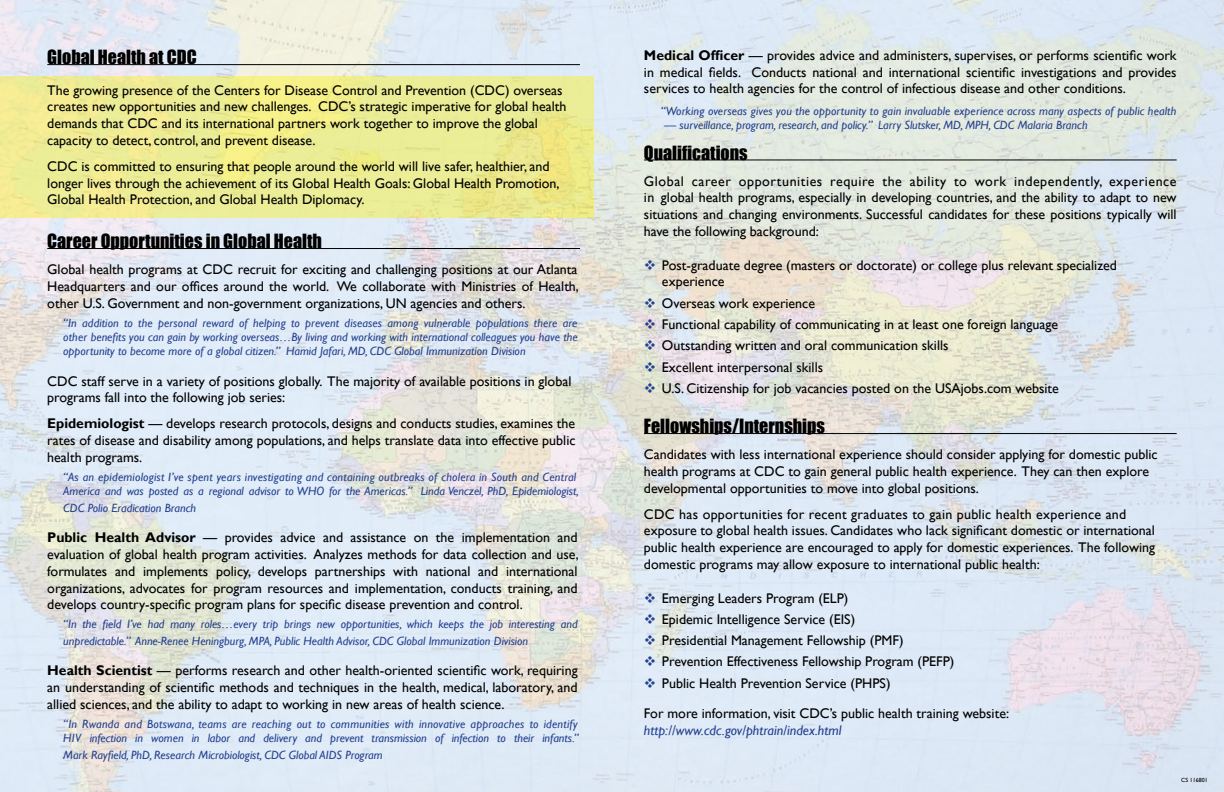
<style>
.page{position:relative;width:1224px;height:792px;background:#fff}
.page>*{position:absolute;margin:0;border:0;box-sizing:border-box;transform-origin:0 0}
.t1{font:18px "Impact";color:#000}
.t2{font:14px/16.8px "Gill Sans";color:#000}
.t3{font:italic 14px "Gill Sans";color:#24408f}
.t4{font:italic 12px/14.4px "Gill Sans";color:#24408f}
.t5{font:6px "Gill Sans";color:#000}
.s1{font-weight:700}
.s2{color:#24408f}
</style>
<div class="page">
<img style="left:0;top:0;width:1224px;height:792px">
<svg style="left:0;top:76px;width:594px;height:142px;background:#edeb92"></svg>
<hr style="left:47px;top:64px;width:533px;height:1px;background:#000">
<hr style="left:47px;top:248px;width:533px;height:1px;background:#000">
<hr style="left:644px;top:160px;width:533px;height:1px;background:#000">
<hr style="left:644px;top:433px;width:533px;height:1px;background:#000">
<svg style="left:656px;top:645px;width:14px;height:1px"></svg>
<p class="t1" style="left:47px;top:43px;width:151px">Global Health at CDC</p>
<p class="t2" style="left:47px;top:82px;width:521px">The growing presence of the Centers for Disease Control and Prevention (CDC) overseas creates new opportunities and new challenges. CDC’s strategic imperative for global health demands that CDC and its international partners work together to improve the global capacity to detect, control, and prevent disease.</p>
<p class="t2" style="left:47px;top:158px;width:514px">CDC is committed to ensuring that people around the world will live safer, healthier, and longer lives through the achievement of its Global Health Goals: Global Health Promotion,<br>Global Health Protection, and Global Health Diplomacy.</p>
<p class="t1" style="left:47px;top:227px;width:276px">Career Opportunities in Global Health</p>
<p class="t2" style="left:47px;top:261px;width:533px;text-align:justify">Global health programs at CDC recruit for exciting and challenging positions at our Atlanta Headquarters and our offices around the world. We collaborate with Ministries of Health, other U.S. Government and non-government organizations, UN agencies and others.</p>
<p class="t4" style="left:63px;top:316px;width:516px;text-align:justify">“In addition to the personal reward of helping to prevent diseases among vulnerable populations there are other benefits you can gain by working overseas…By living and working with international colleagues you have the opportunity to become more of a global citizen.” Hamid Jafari, MD, CDC Global Immunization Division</p>
<p class="t2" style="left:47px;top:373px;width:526px">CDC staff serve in a variety of positions globally. The majority of available positions in global programs fall into the following job series:</p>
<p class="t2" style="left:47px;top:415px;width:530px;text-align:justify"><span class="s1">Epidemiologist</span> — develops research protocols, designs and conducts studies, examines the rates of disease and disability among populations, and helps translate data into effective public health programs.</p>
<p class="t4" style="left:63px;top:470px;width:517px">“As an epidemiologist I’ve spent years investigating and containing outbreaks of cholera in South and Central<br>America and was posted as a regional advisor to WHO for the Americas.” Linda Venczel, PhD, Epidemiologist,</p>
<p class="t4" style="left:63px;top:501px;width:134px">CDC Polio Eradication Branch</p>
<p class="t2" style="left:47px;top:529px;width:533px;text-align:justify"><span class="s1">Public Health Advisor</span> — provides advice and assistance on the implementation and evaluation of global health program activities. Analyzes methods for data collection and use, formulates and implements policy, develops partnerships with national and international organizations, advocates for program resources and implementation, conducts training, and develops country-specific program plans for specific disease prevention and control.</p>
<p class="t4" style="left:63px;top:616px;width:516px;line-height:16.8px">“In the field I’ve had many roles…every trip brings new opportunities, which keeps the job interesting and unpredictable.” Anne-Renee Heningburg, MPA, Public Health Advisor, CDC Global Immunization Division</p>
<p class="t2" style="left:47px;top:663px;width:532px;text-align:justify"><span class="s1">Health Scientist</span> — performs research and other health-oriented scientific work, requiring an understanding of scientific methods and techniques in the health, medical, laboratory, and allied sciences, and the ability to adapt to working in new areas of health science.</p>
<p class="t4" style="left:63px;top:717px;width:517px">“In Rwanda and Botswana, teams are reaching out to communities with innovative approaches to identify<br>HIV infection in women in labor and delivery and prevent transmission of infection to their infants.”</p>
<p class="t4" style="left:63px;top:748px;width:321px">Mark Rayfield, PhD, Research Microbiologist, CDC Global AIDS Program</p>
<p class="t2" style="left:644px;top:47px;width:534px;text-align:justify"><span class="s1">Medical Officer</span> — provides advice and administers, supervises, or performs scientific work in medical fields. Conducts national and international scientific investigations and provides services to health agencies for the control of infectious disease and other conditions.</p>
<p class="t4" style="left:661px;top:104px;width:517px">“Working overseas gives you the opportunity to gain invaluable experience across many aspects of public health</p>
<p class="t4" style="left:664px;top:118px;width:425px">— surveillance, program, research, and policy.” Larry Slutsker, MD, MPH, CDC Malaria Branch</p>
<p class="t1" style="left:644px;top:139px;width:105px">Qualifications</p>
<p class="t2" style="left:644px;top:173px;width:534px;text-align:justify">Global career opportunities require the ability to work independently, experience in global health programs, especially in developing countries, and the ability to adapt to new situations and changing environments. Successful candidates for these positions typically will have the following background:</p>
<p class="t2" style="left:662px;top:257px;width:457px;text-indent:-18px"><span class="s2">❖</span> Post-graduate degree (masters or doctorate) or college plus relevant specialized experience</p>
<p class="t2" style="left:644px;top:295px;width:173px"><span class="s2">❖</span> Overseas work experience</p>
<p class="t2" style="left:644px;top:316px;width:416px"><span class="s2">❖</span> Functional capability of communicating in at least one foreign language</p>
<p class="t2" style="left:644px;top:337px;width:306px"><span class="s2">❖</span> Outstanding written and oral communication skills</p>
<p class="t2" style="left:644px;top:359px;width:181px"><span class="s2">❖</span> Excellent interpersonal skills</p>
<p class="t2" style="left:644px;top:380px;width:416px"><span class="s2">❖</span> U.S. Citizenship for job vacancies posted on the USAjobs.com website</p>
<p class="t1" style="left:644px;top:412px;width:183px">Fellowships/Internships</p>
<p class="t2" style="left:644px;top:446px;width:515px">Candidates with less international experience should consider applying for domestic public health programs at CDC to gain general public health experience. They can then explore developmental opportunities to move into global positions.</p>
<p class="t2" style="left:644px;top:506px;width:513px">CDC has opportunities for recent graduates to gain public health experience and exposure to global health issues. Candidates who lack significant domestic or international public health experience are encouraged to apply for domestic experiences. The following domestic programs may allow exposure to international public health:</p>
<p class="t2" style="left:644px;top:590px;width:206px"><span class="s2">❖</span> Emerging Leaders Program (ELP)</p>
<p class="t2" style="left:644px;top:611px;width:213px"><span class="s2">❖</span> Epidemic Intelligence Service (EIS)</p>
<p class="t2" style="left:644px;top:632px;width:261px"><span class="s2">❖</span> Presidential Management Fellowship (PMF)</p>
<p class="t2" style="left:644px;top:654px;width:312px"><span class="s2">❖</span> Prevention Effectiveness Fellowship Program (PEFP)</p>
<p class="t2" style="left:644px;top:668px;width:367px;line-height:30.3px"><span class="s2">❖</span> Public Health Prevention Service (PHPS)<br>For more information, visit CDC’s public health training website:</p>
<p class="t3" style="left:644px;top:722px;width:199px">http://www.cdc.gov/phtrain/index.html</p>
<p class="t5" style="left:1181px;top:776px;width:28px">CS 116801</p>
</div>
